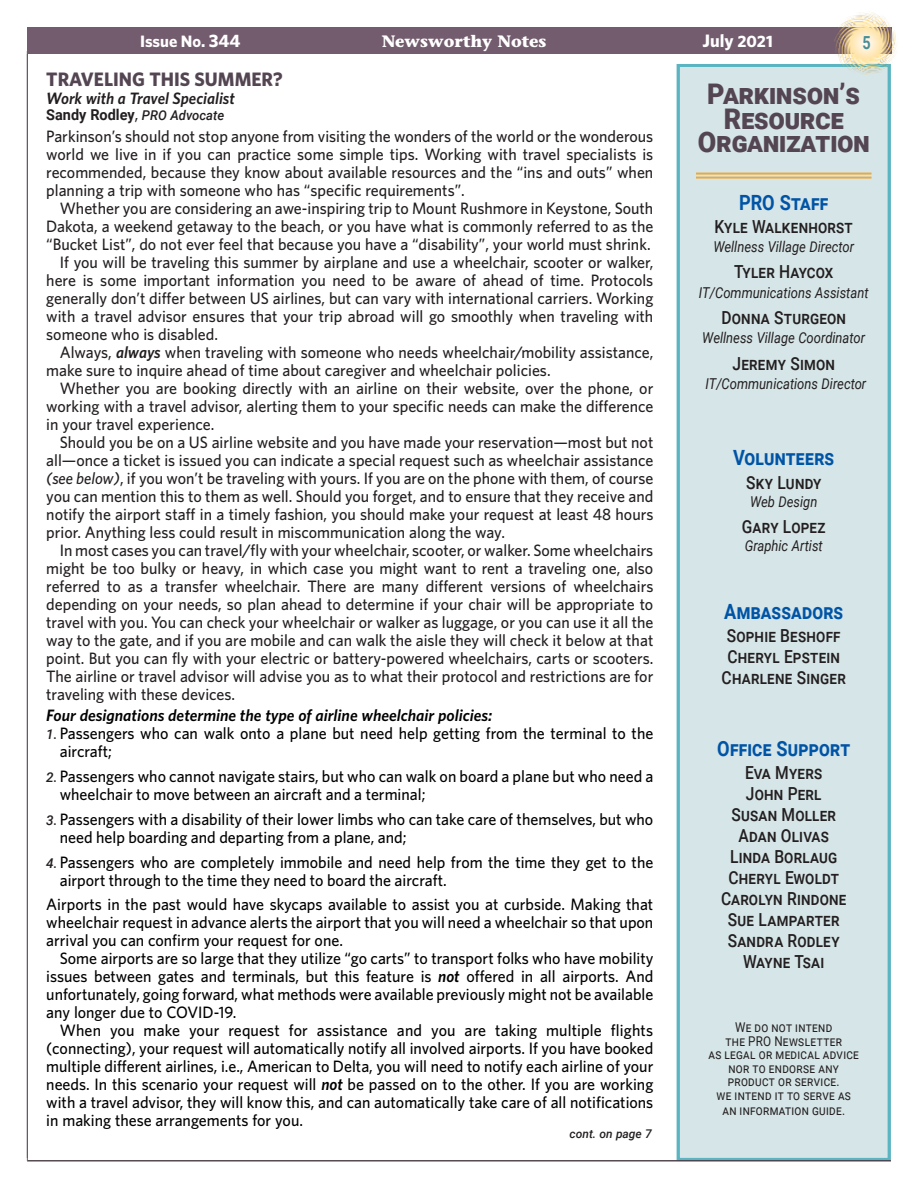
<style>
.page{position:relative;width:918px;height:1188px;background:#fff}
.page>*{position:absolute;margin:0;border:0;box-sizing:border-box;transform-origin:0 0}
.t1{font:900 28.35px/25.5px "Roboto";color:#544552;text-align:center;scale:.95 1}
.t2{font:700 21px "Roboto";letter-spacing:.01em;color:#0054a6;scale:.87 1}
.t3{font:700 19.5px "Whitney";color:#544552}
.t4{font:500 18px/21px "Roboto";letter-spacing:.015em;color:#231f20;text-align:center;scale:.87 1}
.t5{font:700 18px "Whitney";color:#fff}
.t6{font:700 18px "Roboto";color:#498e95;scale:.8 1}
.t7{font:500 16.5px/18px "Whitney";color:#231f20;text-align:justify;scale:.96 1}
.t8{font:500 16.5px/18px "Whitney";color:#000;scale:.96 1}
.t9{font:italic 600 16.5px "Whitney";color:#000}
.t10{font:italic 600 16.5px "Whitney";color:#231f20;scale:.96 1}
.t11{font:700 16.5px "Stone Informal";color:#fff}
.t12{font:700 16.5px "Whitney";color:#fff}
.t13{font:italic 15px "Roboto";color:#231f20;scale:.87 1}
.t14{font:700 15px "Roboto";color:#231f20;scale:.96 1}
.t15{font:13.5px/13.5px "Roboto";letter-spacing:.025em;color:#231f20;text-align:center;scale:.87 1}
.t16{font:italic 500 12px "Roboto";color:#231f20}
.s1{font-size:18px}
.s2{font-size:16.5px}
.s3{font-family:"Whitney";font-weight:500;font-size:16.5px}
.s4{font-weight:500;font-style:italic;font-size:13.5px}
.s5{font-weight:600;font-style:italic}
.s6{font-style:italic}
.s7{font-family:"Roboto";font-style:italic;font-size:13.5px;color:#231f20}
</style>
<div class="page">
<div style="left:676px;top:64px;width:215px;height:1096px;background:#d6e5e7"></div>
<hr style="left:696px;top:173px;width:176px;height:2px;background:#ebaa38">
<hr style="left:696px;top:177px;width:176px;height:2px;background:#ebaa38">
<hr style="left:28px;top:1160px;width:863px;height:1px;background:#231f20">
<div style="left:27px;top:27px;width:865px;height:27px;background:#725c6d"></div>
<img style="left:834px;top:12px;width:63px;height:63px">
<hr style="left:27px;top:54px;width:1px;height:1107px;background:#725c6d">
<hr style="left:27px;top:1161px;width:864px;height:1px;background:#725c6d">
<p class="t12" style="left:140px;top:32px;width:102px">Issue No. <span class="s1">344</span></p>
<p class="t11" style="left:382px;top:31px;width:166px">Newsworthy Notes</p>
<p class="t5" style="left:702px;top:30px;width:72px">July <span class="s2">2021</span></p>
<p class="t6" style="left:863px;top:30px;width:12px">5</p>
<p class="t3" style="left:46px;top:67px;width:238px">TRAVELING THIS SUMMER?</p>
<p class="t10" style="left:46px;top:88px;width:198px">Work with a Travel Specialist</p>
<p class="t14" style="left:46px;top:104px;width:187px">Sandy Rodley<span class="s3">,</span> <span class="s4">PRO Advocate</span></p>
<p class="t7" style="left:46px;top:127px;width:634px">Parkinson’s should not stop anyone from visiting the wonders of the world or the wonderous world we live in if you can practice some simple tips. Working with travel specialists is recommended, because they know about available resources and the “ins and outs” when planning a trip with someone who has “specific requirements”.</p>
<p class="t7" style="left:60px;top:199px;width:620px">Whether you are considering an awe-inspiring trip to Mount Rushmore in Keystone, South</p>
<p class="t7" style="left:46px;top:217px;width:634px">Dakota, a weekend getaway to the beach, or you have what is commonly referred to as the</p>
<p class="t7" style="left:46px;top:235px;width:631px">“Bucket List”, do not ever feel that because you have a “disability”, your world must shrink.</p>
<p class="t7" style="left:60px;top:253px;width:620px">If you will be traveling this summer by airplane and use a wheelchair, scooter or walker,</p>
<p class="t7" style="left:46px;top:271px;width:634px">here is some important information you need to be aware of ahead of time. Protocols</p>
<p class="t7" style="left:46px;top:289px;width:634px">generally don’t differ between US airlines, but can vary with international carriers. Working</p>
<p class="t7" style="left:46px;top:307px;width:634px">with a travel advisor ensures that your trip abroad will go smoothly when traveling with</p>
<p class="t7" style="left:46px;top:325px;width:180px">someone who is disabled.</p>
<p class="t7" style="left:60px;top:343px;width:620px">Always, <span class="s5">always</span> when traveling with someone who needs wheelchair/mobility assistance,</p>
<p class="t7" style="left:46px;top:361px;width:527px">make sure to inquire ahead of time about caregiver and wheelchair policies.</p>
<p class="t7" style="left:60px;top:379px;width:620px">Whether you are booking directly with an airline on their website, over the phone, or</p>
<p class="t7" style="left:46px;top:397px;width:634px">working with a travel advisor, alerting them to your specific needs can make the difference</p>
<p class="t7" style="left:46px;top:415px;width:177px">in your travel experience.</p>
<p class="t7" style="left:60px;top:433px;width:620px">Should you be on a US airline website and you have made your reservation—most but not</p>
<p class="t7" style="left:46px;top:451px;width:634px">all—once a ticket is issued you can indicate a special request such as wheelchair assistance</p>
<p class="t7" style="left:46px;top:469px;width:634px"><span class="s6">(see below)</span>, if you won’t be traveling with yours. If you are on the phone with them, of course</p>
<p class="t7" style="left:46px;top:487px;width:634px">you can mention this to them as well. Should you forget, and to ensure that they receive and</p>
<p class="t7" style="left:46px;top:505px;width:634px">notify the airport staff in a timely fashion, you should make your request at least 48 hours</p>
<p class="t7" style="left:46px;top:523px;width:479px">prior. Anything less could result in miscommunication along the way.</p>
<p class="t7" style="left:60px;top:541px;width:620px">In most cases you can travel/fly with your wheelchair, scooter, or walker. Some wheelchairs</p>
<p class="t7" style="left:46px;top:559px;width:634px">might be too bulky or heavy, in which case you might want to rent a traveling one, also</p>
<p class="t7" style="left:46px;top:577px;width:634px">referred to as a transfer wheelchair. There are many different versions of wheelchairs</p>
<p class="t7" style="left:46px;top:595px;width:634px">depending on your needs, so plan ahead to determine if your chair will be appropriate to</p>
<p class="t7" style="left:46px;top:613px;width:634px">travel with you. You can check your wheelchair or walker as luggage, or you can use it all the</p>
<p class="t7" style="left:46px;top:631px;width:634px">way to the gate, and if you are mobile and can walk the aisle they will check it below at that</p>
<p class="t7" style="left:46px;top:649px;width:634px">point. But you can fly with your electric or battery-powered wheelchairs, carts or scooters.</p>
<p class="t7" style="left:46px;top:667px;width:634px">The airline or travel advisor will advise you as to what their protocol and restrictions are for</p>
<p class="t7" style="left:46px;top:685px;width:198px">traveling with these devices.</p>
<p class="t9" style="left:46px;top:706px;width:448px">Four designations determine the type of airline wheelchair policies:</p>
<p class="t8" style="left:60px;top:724px;width:620px;text-indent:-14px"><span class="s7">1.</span> Passengers who can walk onto a plane but need help getting from the terminal to the aircraft;</p>
<p class="t8" style="left:60px;top:767px;width:620px;text-indent:-14px"><span class="s7">2.</span> Passengers who cannot navigate stairs, but who can walk on board a plane but who need a wheelchair to move between an aircraft and a terminal;</p>
<p class="t8" style="left:60px;top:810px;width:620px;text-indent:-14px"><span class="s7">3.</span> Passengers with a disability of their lower limbs who can take care of themselves, but who need help boarding and departing from a plane, and;</p>
<p class="t8" style="left:60px;top:852px;width:620px;text-indent:-14px"><span class="s7">4.</span> Passengers who are completely immobile and need help from the time they get to the airport through to the time they need to board the aircraft.</p>
<p class="t8" style="left:46px;top:895px;width:634px;text-align:justify">Airports in the past would have skycaps available to assist you at curbside. Making that wheelchair request in advance alerts the airport that you will need a wheelchair so that upon arrival you can confirm your request for one.</p>
<p class="t8" style="left:46px;top:949px;width:634px;text-align:justify;text-indent:14px">Some airports are so large that they utilize “go carts” to transport folks who have mobility issues between gates and terminals, but this feature is <span class="s5">not</span> offered in all airports. And unfortunately, going forward, what methods were available previously might not be available any longer due to COVID-19.</p>
<p class="t8" style="left:46px;top:1021px;width:634px;text-align:justify;text-indent:14px">When you make your request for assistance and you are taking multiple flights (connecting), your request will automatically notify all involved airports. If you have booked multiple different airlines, i.e., American to Delta, you will need to notify each airline of your needs. In this scenario your request will <span class="s5">not</span> be passed on to the other. If you are working with a travel advisor, they will know this, and can automatically take care of all notifications in making these arrangements for you.</p>
<p class="t16" style="left:570px;top:1125px;width:84px">cont. on page 7</p>
<h1 class="t1" style="left:707px;top:80px;width:163px">Parkinson’s<br>Resource</h1>
<h1 class="t1" style="left:698px;top:128px;width:182px">Organization</h1>
<p class="t2" style="left:739px;top:187px;width:104px">PRO Staff</p>
<p class="t4" style="left:715px;top:215px;width:160px">Kyle Walkenhorst</p>
<p class="t13" style="left:713px;top:236px;width:163px">Wellness Village Director</p>
<p class="t4" style="left:734px;top:261px;width:115px">Tyler Haycox</p>
<p class="t13" style="left:699px;top:282px;width:196px">IT/Communications Assistant</p>
<p class="t4" style="left:722px;top:306px;width:144px">Donna Sturgeon</p>
<p class="t13" style="left:702px;top:328px;width:189px">Wellness Village Coordinator</p>
<p class="t4" style="left:732px;top:352px;width:119px">Jeremy Simon</p>
<p class="t13" style="left:705px;top:373px;width:186px">IT/Communications Director</p>
<p class="t2" style="left:733px;top:443px;width:118px">Volunteers</p>
<p class="t4" style="left:746px;top:472px;width:88px">Sky Lundy</p>
<p class="t13" style="left:750px;top:491px;width:79px">Web Design</p>
<p class="t4" style="left:742px;top:515px;width:98px">Gary Lopez</p>
<p class="t13" style="left:745px;top:535px;width:91px">Graphic Artist</p>
<p class="t2" style="left:724px;top:597px;width:138px">Ambassadors</p>
<p class="t4" style="left:722px;top:625px;width:144px">Sophie Beshoff<br>Cheryl Epstein<br>Charlene Singer</p>
<p class="t2" style="left:717px;top:734px;width:154px">Office Support</p>
<p class="t4" style="left:721px;top:762px;width:146px">Eva Myers<br>John Perl<br>Susan Moller<br>Adan Olivas<br>Linda Borlaug<br>Cheryl Ewoldt<br>Carolyn Rindone<br>Sue Lamparter<br>Sandra Rodley<br>Wayne Tsai</p>
<p class="t15" style="left:708px;top:1020px;width:175px">We do not intend<br>the PRO Newsletter<br>as legal or medical advice nor to endorse any product or service.<br>we intend it to serve as</p>
<p class="t15" style="left:722px;top:1103px;width:143px">an information guide.</p>
</div>
